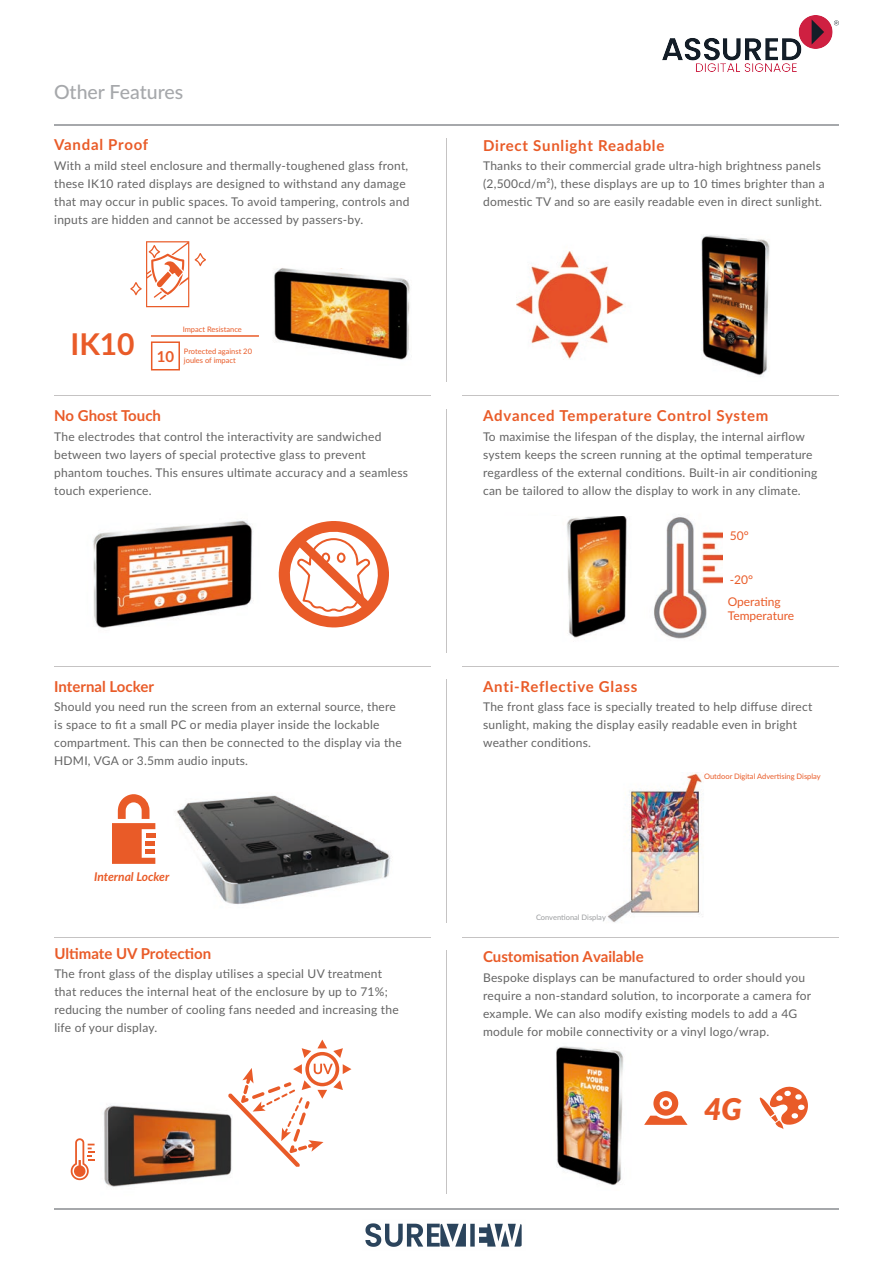
<style>
.page{position:relative;width:893px;height:1263px;background:#fff}
.page>*{position:absolute;margin:0;border:0;box-sizing:border-box;transform-origin:0 0}
.t1{font:700 30px "Lato";color:#e95b28}
.t2{font:italic 900 30px "Lato";color:#e95b28}
.t3{font:500 19.5px "Lato";color:#a6a8ab}
.t4{font:700 15px "Lato";letter-spacing:.035em;color:#e95b28}
.t5{font:700 15px "Lato";color:#e95b28}
.t6{font:12px/18px "Lato";letter-spacing:.02em;color:#646464}
.t7{font:12px/21.8px "Lato";color:#e95b28}
.t8{font:italic 700 12px "Lato";color:#e95b28}
.t9{font:7.5px/9px "Lato";color:#e95b28}
.t10{font:7.5px "Lato";color:#9c9ea0}
</style>
<div class="page">
<hr style="left:54px;top:1208px;width:785px;height:1px;background:#a6a8ab">
<hr style="left:54px;top:124px;width:785px;height:2px;background:#a6a8ab">
<img style="left:607px;top:773px;width:96px;height:150px">
<img style="left:273px;top:268px;width:137px;height:92px">
<img style="left:654px;top:517px;width:68px;height:122px">
<img style="left:567px;top:516px;width:60px;height:122px">
<img style="left:155px;top:795px;width:236px;height:110px">
<hr style="left:54px;top:666px;width:377px;height:1px;background:#c5c3c3">
<hr style="left:54px;top:395px;width:377px;height:1px;background:#c5c3c3">
<hr style="left:462px;top:666px;width:377px;height:1px;background:#c5c3c3">
<hr style="left:462px;top:395px;width:377px;height:1px;background:#c5c3c3">
<hr style="left:446px;top:139px;width:1px;height:243px;background:#c5c3c3">
<hr style="left:446px;top:409px;width:1px;height:244px;background:#c5c3c3">
<hr style="left:446px;top:680px;width:1px;height:243px;background:#c5c3c3">
<img style="left:556px;top:1046px;width:132px;height:139px">
<hr style="left:54px;top:937px;width:377px;height:1px;background:#c5c3c3">
<hr style="left:462px;top:937px;width:377px;height:1px;background:#c5c3c3">
<svg style="left:112px;top:794px;width:43px;height:70px"></svg>
<hr style="left:446px;top:950px;width:1px;height:244px;background:#c5c3c3">
<div style="left:151px;top:341px;width:29px;height:29px;border:2px solid #e95b28"></div>
<hr style="left:151px;top:335px;width:108px;height:2px;background:#e95b28">
<svg style="left:760px;top:1086px;width:48px;height:43px"></svg>
<svg style="left:644px;top:1091px;width:43px;height:34px"></svg>
<svg style="left:130px;top:241px;width:76px;height:66px"></svg>
<img style="left:516px;top:235px;width:254px;height:142px">
<img style="left:93px;top:520px;width:160px;height:108px">
<svg style="left:279px;top:521px;width:110px;height:106px"></svg>
<img style="left:70px;top:1104px;width:162px;height:83px">
<svg style="left:228px;top:1039px;width:123px;height:128px"></svg>
<svg style="left:71px;top:1138px;width:24px;height:42px"></svg>
<img style="left:365px;top:1223px;width:157px;height:24px">
<img style="left:662px;top:15px;width:177px;height:57px">
<h2 class="t3" style="left:54px;top:77px;width:131px">Other Features</h2>
<p class="t4" style="left:54px;top:134px;width:96px">Vandal Proof</p>
<p class="t6" style="left:54px;top:156px;width:357px">With a mild steel enclosure and thermally-toughened glass front, these IK10 rated displays are designed to withstand any damage that may occur in public spaces. To avoid tampering, controls and inputs are hidden and cannot be accessed by passers-by.</p>
<h1 class="t1" style="left:70px;top:322px;width:66px">IK10</h1>
<p class="t4" style="left:157px;top:345px;width:19px">10</p>
<p class="t9" style="left:183px;top:324px;width:61px">Impact Resistance</p>
<p class="t9" style="left:184px;top:347px;width:70px">Protected against 20 joules of impact</p>
<p class="t4" style="left:483px;top:134px;width:183px">Direct Sunlight Readable</p>
<p class="t6" style="left:483px;top:156px;width:343px">Thanks to their commercial grade ultra-high brightness panels (2,500cd/m²), these displays are up to 10 times brighter than a domestic TV and so are easily readable even in direct sunlight.</p>
<p class="t5" style="left:54px;top:405px;width:108px">No Ghost Touch</p>
<p class="t4" style="left:483px;top:405px;width:287px">Advanced Temperature Control System</p>
<p class="t6" style="left:54px;top:427px;width:355px">The electrodes that control the interactivity are sandwiched between two layers of special protective glass to prevent phantom touches. This ensures ultimate accuracy and a seamless touch experience.</p>
<p class="t5" style="left:54px;top:675px;width:101px">Internal Locker</p>
<p class="t6" style="left:54px;top:697px;width:349px">Should you need run the screen from an external source, there is space to fit a small PC or media player inside the lockable compartment. This can then be connected to the display via the HDMI, VGA or 3.5mm audio inputs.</p>
<p class="t8" style="left:94px;top:868px;width:77px">Internal Locker</p>
<p class="t5" style="left:54px;top:942px;width:158px">Ultimate UV Protection</p>
<p class="t6" style="left:54px;top:964px;width:346px">The front glass of the display utilises a special UV treatment that reduces the internal heat of the enclosure by up to 71%; reducing the number of cooling fans needed and increasing the life of your display.</p>
<p class="t6" style="left:483px;top:427px;width:336px">To maximise the lifespan of the display, the internal airflow system keeps the screen running at the optimal temperature regardless of the external conditions. Built-in air conditioning can be tailored to allow the display to work in any climate.</p>
<p class="t7" style="left:730px;top:524px;width:20px">50°</p>
<p class="t4" style="left:483px;top:675px;width:156px">Anti-Reflective Glass</p>
<p class="t7" style="left:728px;top:568px;width:55px">-20°<br>Operating</p>
<p class="t7" style="left:728px;top:604px;width:68px">Temperature</p>
<p class="t6" style="left:483px;top:697px;width:331px">The front glass face is specially treated to help diffuse direct sunlight, making the display easily readable even in bright weather conditions.</p>
<p class="t10" style="left:536px;top:911px;width:71px">Conventional Display</p>
<p class="t9" style="left:704px;top:771px;width:118px">Outdoor Digital Advertising Display</p>
<p class="t5" style="left:483px;top:946px;width:162px">Customisation Available</p>
<p class="t6" style="left:483px;top:968px;width:330px">Bespoke displays can be manufactured to order should you require a non-standard solution, to incorporate a camera for example. We can also modify existing models to add a 4G module for mobile connectivity or a vinyl logo/wrap.</p>
<h1 class="t2" style="left:704px;top:1086px;width:39px">4G</h1>
</div>
